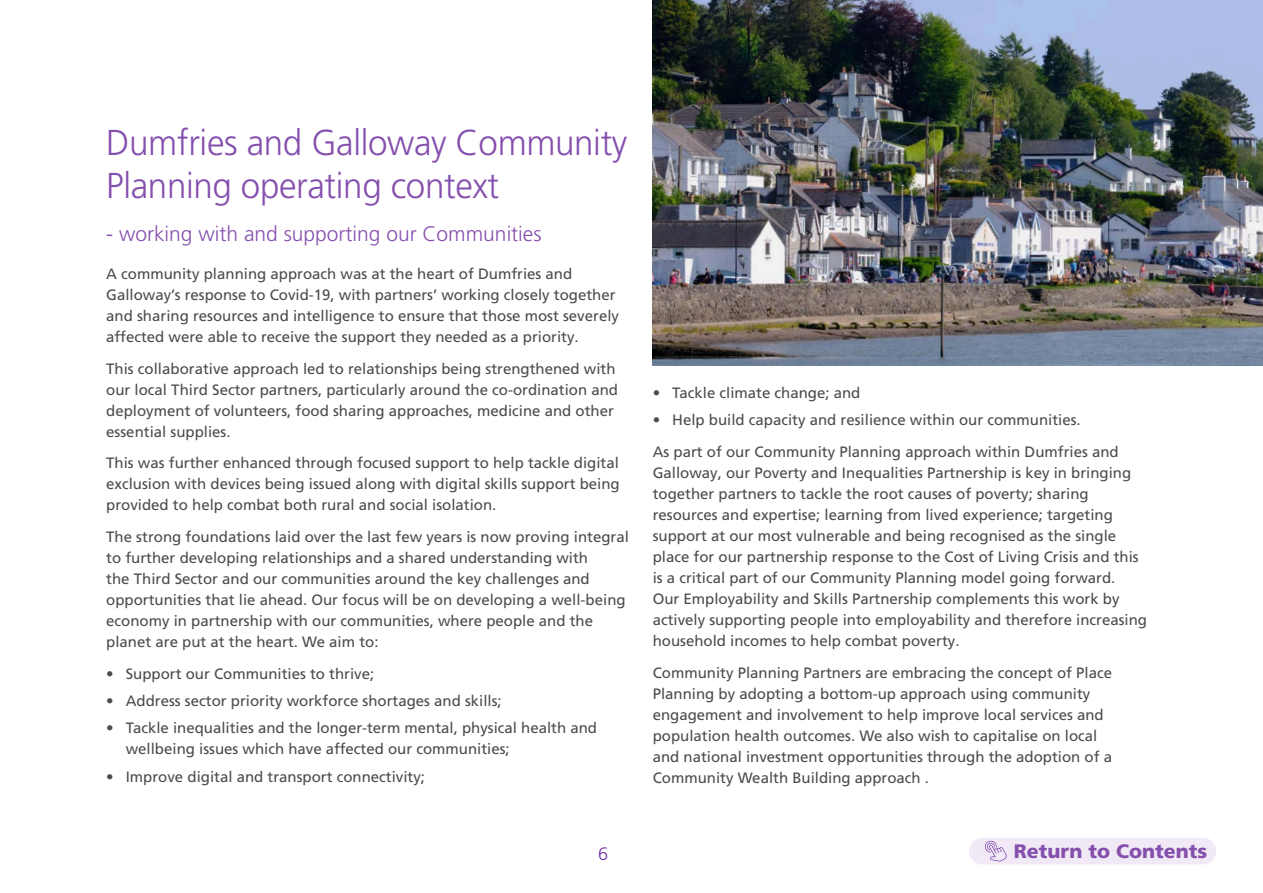
<style>
.page{position:relative;width:1263px;height:893px;background:#fff}
.page>*{position:absolute;margin:0;border:0;box-sizing:border-box;transform-origin:0 0}
.Heading{font:300 36px/43.2px "Frutiger LT Pro";letter-spacing:-.01em;color:#854fae}
.Heading-2{font:300 21px "Frutiger LT Pro";color:#854fae}
.t1{font:900 19.5px "Frutiger LT Pro";color:#854fae}
.t2{font:300 18px "Frutiger LT Pro";color:#7030a0}
.Body_Text{font:15px/21px "Frutiger LT Pro";color:#4b4c4d}
</style>
<div class="page">
<img style="left:653px;top:0;width:610px;height:366px">
<div style="left:968px;top:837px;width:249px;height:28px;background:#f1eaf6;border-radius:14px"></div>
<div style="left:967px;top:836px;width:251px;height:30px;border:2px solid #fff;border-radius:14px"></div>
<svg style="left:985px;top:841px;width:22px;height:20px"></svg>
<h1 class="Heading" style="left:106px;top:121px;width:523px">Dumfries and Galloway Community<br>Planning operating context</h1>
<h1 class="Heading-2" style="left:106px;top:221px;width:437px">- working with and supporting our Communities</h1>
<p class="Body_Text" style="left:106px;top:263px;width:514px">A community planning approach was at the heart of Dumfries and Galloway’s response to Covid-19, with partners’ working closely together and sharing resources and intelligence to ensure that those most severely affected were able to receive the support they needed as a priority.</p>
<p class="Body_Text" style="left:106px;top:358px;width:513px">This collaborative approach led to relationships being strengthened with our local Third Sector partners, particularly around the co-ordination and deployment of volunteers, food sharing approaches, medicine and other essential supplies.</p>
<p class="Body_Text" style="left:106px;top:453px;width:515px;text-align:justify">This was further enhanced through focused support to help tackle digital exclusion with devices being issued along with digital skills support being provided to help combat both rural and social isolation.</p>
<p class="Body_Text" style="left:106px;top:526px;width:524px">The strong foundations laid over the last few years is now proving integral to further developing relationships and a shared understanding with<br>the Third Sector and our communities around the key challenges and opportunities that lie ahead. Our focus will be on developing a well-being economy in partnership with our communities, where people and the planet are put at the heart. We aim to:</p>
<p class="Body_Text" style="left:106px;top:663px;width:269px">• Support our Communities to thrive;</p>
<p class="Body_Text" style="left:106px;top:690px;width:397px">• Address sector priority workforce shortages and skills;</p>
<p class="Body_Text" style="left:126px;top:718px;width:473px;text-indent:-20px">• Tackle inequalities and the longer-term mental, physical health and wellbeing issues which have affected our communities;</p>
<p class="Body_Text" style="left:106px;top:766px;width:320px">• Improve digital and transport connectivity;</p>
<p class="Body_Text" style="left:653px;top:382px;width:209px">• Tackle climate change; and</p>
<p class="Body_Text" style="left:653px;top:410px;width:429px">• Help build capacity and resilience within our communities.</p>
<p class="Body_Text" style="left:653px;top:441px;width:496px">As part of our Community Planning approach within Dumfries and Galloway, our Poverty and Inequalities Partnership is key in bringing together partners to tackle the root causes of poverty; sharing resources and expertise; learning from lived experience; targeting support at our most vulnerable and being recognised as the single place for our partnership response to the Cost of Living Crisis and this is a critical part of our Community Planning model going forward.<br>Our Employability and Skills Partnership complements this work by actively supporting people into employability and therefore increasing household incomes to help combat poverty.</p>
<p class="Body_Text" style="left:653px;top:662px;width:461px">Community Planning Partners are embracing the concept of Place Planning by adopting a bottom-up approach using community engagement and involvement to help improve local services and population health outcomes. We also wish to capitalise on local and national investment opportunities through the adoption of a Community Wealth Building approach .</p>
<p class="t2" style="left:598px;top:843px;width:12px">6</p>
<h3 class="t1" style="left:1014px;top:840px;width:195px">Return to Contents</h3>
</div>
